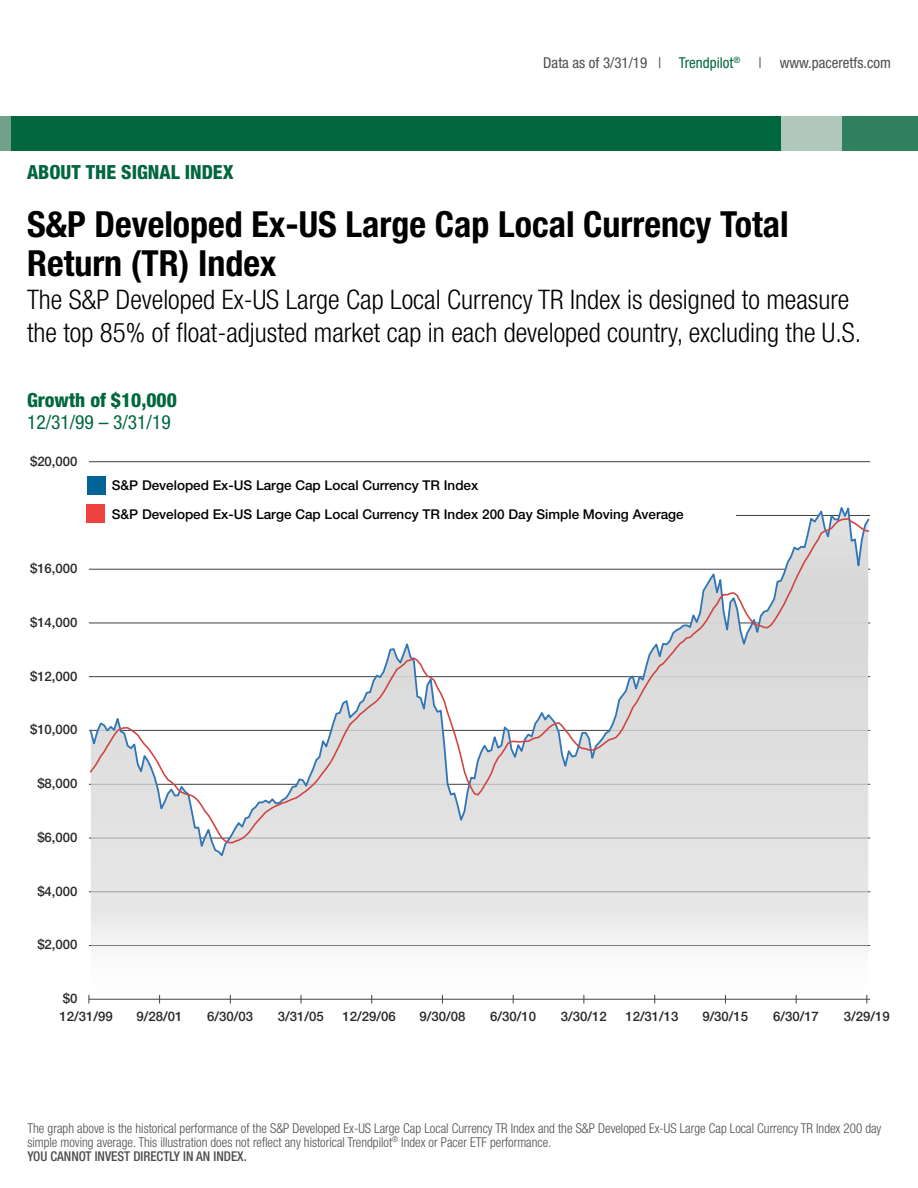
<style>
.page{position:relative;width:918px;height:1188px;background:#fff}
.page>*{position:absolute;margin:0;border:0;box-sizing:border-box;transform-origin:0 0}
.t1{font:700 condensed 36px/39px "Helvetica Neue";color:#000}
.t2{font:300 condensed 27px/33px "Helvetica Neue";color:#000}
.t3{font:800 condensed 19.5px "Helvetica Neue";color:#00673e}
.t4{font:condensed 19.5px "Helvetica Neue";color:#00673e}
.t5{font:condensed 15px "Helvetica Neue";color:#4d4d4f}
.t6{font:300 condensed 13.5px/13.8px "Helvetica Neue";color:#4d4d4f;scale:.96 1}
.t7{font:500 13.5px/28.5px "Helvetica Neue";color:#000}
.t8{font:500 13.2px "Helvetica Neue";color:#292829}
.s1{color:#00673e}
.s2{font-weight:500}
</style>
<div class="page">
<div style="left:358px;top:117px;width:560px;height:34px;background:#318160"></div>
<div style="left:203px;top:117px;width:638px;height:34px;background:#b0c8bb"></div>
<div style="left:0;top:117px;width:780px;height:34px;background:#00673e"></div>
<div style="left:0;top:117px;width:10px;height:34px;background:#71a189"></div>
<hr style="left:89px;top:945px;width:781px;height:1px;background:#414042">
<hr style="left:89px;top:892px;width:781px;height:1px;background:#414042">
<hr style="left:89px;top:461px;width:781px;height:1px;background:#414042">
<svg style="left:91px;top:859px;width:778px;height:140px"></svg>
<hr style="left:89px;top:999px;width:781px;height:1px;background:#414042">
<svg style="left:91px;top:507px;width:780px;height:352px;background:#e3e4e4"></svg>
<svg style="left:88px;top:517px;width:782px;height:327px"></svg>
<div style="left:28px;top:470px;width:707px;height:70px;background:#fff"></div>
<div style="left:87px;top:477px;width:18px;height:18px;background:#006497"></div>
<div style="left:86px;top:505px;width:19px;height:18px;background:#ef4140"></div>
<p class="t5" style="left:543px;top:54px;width:349px">Data as of 3/31/19 | <span class="s1">Trendpilot</span><sup>®</sup> | www.paceretfs.com</p>
<h3 class="t3" style="left:27px;top:160px;width:208px">ABOUT THE SIGNAL INDEX</h3>
<h1 class="t1" style="left:27px;top:204px;width:763px">S&amp;P Developed Ex-US Large Cap Local Currency Total<br>Return (TR) Index</h1>
<h2 class="t2" style="left:27px;top:282px;width:836px">The S&amp;P Developed Ex-US Large Cap Local Currency TR Index is designed to measure the top 85% of float-adjusted market cap in each developed country, excluding the U.S.</h2>
<h3 class="t3" style="left:27px;top:388px;width:151px">Growth of $10,000</h3>
<h3 class="t4" style="left:27px;top:411px;width:145px">12/31/99 – 3/31/19</h3>
<p class="t8" style="left:30px;top:453px;width:49px">$20,000</p>
<p class="t8" style="left:30px;top:561px;width:49px">$16,000</p>
<p class="t8" style="left:30px;top:614px;width:49px">$14,000</p>
<p class="t8" style="left:30px;top:668px;width:49px">$12,000</p>
<p class="t8" style="left:30px;top:722px;width:49px">$10,000</p>
<p class="t8" style="left:37px;top:776px;width:42px">$8,000</p>
<p class="t8" style="left:37px;top:829px;width:42px">$6,000</p>
<p class="t8" style="left:37px;top:883px;width:42px">$4,000</p>
<p class="t8" style="left:37px;top:937px;width:42px">$2,000</p>
<p class="t8" style="left:63px;top:991px;width:16px">$0</p>
<p class="t7" style="left:112px;top:471px;width:573px">S&amp;P Developed Ex-US Large Cap Local Currency TR Index<br>S&amp;P Developed Ex-US Large Cap Local Currency TR Index 200 Day Simple Moving Average</p>
<p class="t8" style="left:60px;top:1008px;width:55px">12/31/99</p>
<p class="t8" style="left:137px;top:1008px;width:47px">9/28/01</p>
<p class="t8" style="left:207px;top:1008px;width:47px">6/30/03</p>
<p class="t8" style="left:278px;top:1008px;width:47px">3/31/05</p>
<p class="t8" style="left:342px;top:1008px;width:55px">12/29/06</p>
<p class="t8" style="left:419px;top:1008px;width:47px">9/30/08</p>
<p class="t8" style="left:490px;top:1008px;width:47px">6/30/10</p>
<p class="t8" style="left:561px;top:1008px;width:47px">3/30/12</p>
<p class="t8" style="left:625px;top:1008px;width:55px">12/31/13</p>
<p class="t8" style="left:702px;top:1008px;width:47px">9/30/15</p>
<p class="t8" style="left:773px;top:1008px;width:47px">6/30/17</p>
<p class="t8" style="left:844px;top:1008px;width:47px">3/29/19</p>
<p class="t6" style="left:27px;top:1121px;width:891px">The graph above is the historical performance of the S&amp;P Developed Ex-US Large Cap Local Currency TR Index and the S&amp;P Developed Ex-US Large Cap Local Currency TR Index 200 day simple moving average. This illustration does not reflect any historical Trendpilot<sup>®</sup> Index or Pacer ETF performance.<br><span class="s2">YOU CANNOT INVEST DIRECTLY IN AN INDEX.</span></p>
</div>
